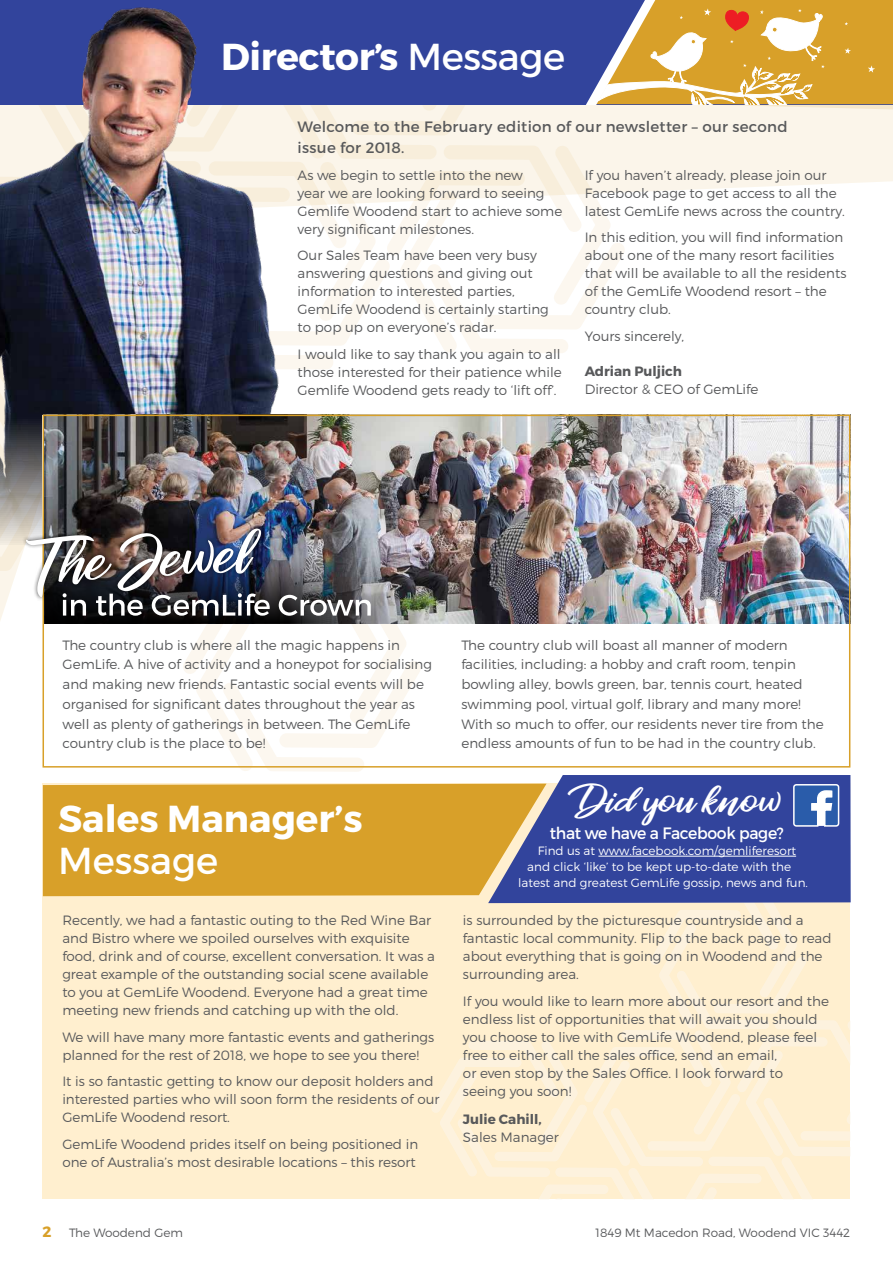
<style>
.page{position:relative;width:893px;height:1263px;background:#fff}
.page>*{position:absolute;margin:0;border:0;box-sizing:border-box;transform-origin:0 0}
.t1{font:700 37.5px "Montserrat";color:#fff}
.t2{font:37.5px "Montserrat";color:#fff}
.t3{font:30.3px "Raph Lanok Future";color:#fff;scale:1.36 1}
.t4{font:16.5px "Montserrat";letter-spacing:-.02em;color:#fff;scale:.95 1}
.t5{font:15px/21px "Montserrat";letter-spacing:.02em;color:#58595b}
.t6{font:300 13.5px/18px "Montserrat";color:#58595b}
.t7{font:700 13.5px "Montserrat";color:#58595b}
.t8{font:300 12px "Montserrat";color:#fff}
.t9{font:300 12px "Montserrat";color:#58595b}
.s1{font-weight:400}
.s2{font-weight:700;font-size:15px;color:#d8a029}
</style>
<div class="page">
<div style="left:43px;top:784px;width:807px;height:415px;background:#ffefcf"></div>
<div style="left:43px;top:784px;width:388px;height:112px;background:#d8a029"></div>
<div style="left:559px;top:775px;width:292px;height:128px;background:#32449c"></div>
<svg style="left:431px;top:782px;width:419px;height:417px"></svg>
<img style="left:0;top:0;width:893px;height:772px">
<h1 class="t1" style="left:221px;top:34px;width:346px">Director’s <span class="s1">Message</span></h1>
<p class="t5" style="left:298px;top:116px;width:491px">Welcome to the February edition of our newsletter – our second issue for 2018.</p>
<p class="t6" style="left:298px;top:166px;width:266px">As we begin to settle into the new<br>year we are looking forward to seeing Gemlife Woodend start to achieve some very significant milestones.</p>
<p class="t6" style="left:298px;top:246px;width:253px">Our Sales Team have been very busy answering questions and giving out information to interested parties, GemLife Woodend is certainly starting to pop up on everyone’s radar.</p>
<p class="t6" style="left:298px;top:345px;width:266px;text-align:justify">I would like to say thank you again to all those interested for their patience while Gemlife Woodend gets ready to ‘lift off’.</p>
<p class="t6" style="left:585px;top:166px;width:261px">If you haven’t already, please join our<br>Facebook page to get access to all the latest GemLife news across the country.</p>
<p class="t6" style="left:585px;top:228px;width:263px">In this edition, you will find information about one of the many resort facilities that will be available to all the residents of the GemLife Woodend resort – the country club.</p>
<p class="t6" style="left:585px;top:327px;width:101px">Yours sincerely,</p>
<p class="t7" style="left:585px;top:363px;width:99px">Adrian Puljich</p>
<p class="t6" style="left:585px;top:380px;width:175px">Director &amp; CEO of GemLife</p>
<p class="t6" style="left:63px;top:635px;width:371px;line-height:19.6px">The country club is where all the magic happens in GemLife. A hive of activity and a honeypot for socialising and making new friends. Fantastic social events will be organised for significant dates throughout the year as well as plenty of gatherings in between. The GemLife country club is the place to be!</p>
<p class="t6" style="left:461px;top:635px;width:364px;line-height:19.6px">The country club will boast all manner of modern facilities, including: a hobby and craft room, tenpin bowling alley, bowls green, bar, tennis court, heated swimming pool, virtual golf, library and many more!<br>With so much to offer, our residents never tire from the endless amounts of fun to be had in the country club.</p>
<h1 class="t1" style="left:58px;top:795px;width:306px">Sales Manager’s</h1>
<h1 class="t2" style="left:58px;top:837px;width:162px">Message</h1>
<p class="t6" style="left:62px;top:911px;width:374px">Recently, we had a fantastic outing to the Red Wine Bar and Bistro where we spoiled ourselves with exquisite food, drink and of course, excellent conversation. It was a great example of the outstanding social scene available to you at GemLife Woodend. Everyone had a great time meeting new friends and catching up with the old.</p>
<p class="t6" style="left:62px;top:1028px;width:373px">We will have many more fantastic events and gatherings planned for the rest of 2018, we hope to see you there!</p>
<p class="t6" style="left:62px;top:1072px;width:379px">It is so fantastic getting to know our deposit holders and interested parties who will soon form the residents of our<br>GemLife Woodend resort.</p>
<p class="t6" style="left:62px;top:1135px;width:357px">GemLife Woodend prides itself on being positioned in one of Australia’s most desirable locations – this resort</p>
<h2 class="t3" style="left:568px;top:783px;width:159px">Did you know</h2>
<p class="t4" style="left:550px;top:823px;width:248px">that we have a Facebook page?</p>
<p class="t8" style="left:538px;top:843px;width:260px">Find us at www.facebook.com/gemliferesort</p>
<p class="t8" style="left:527px;top:859px;width:265px">and click ‘like’ to be kept up-to-date with the</p>
<p class="t8" style="left:518px;top:876px;width:291px">latest and greatest GemLife gossip, news and fun.</p>
<p class="t6" style="left:463px;top:911px;width:370px">is surrounded by the picturesque countryside and a fantastic local community. Flip to the back page to read about everything that is going on in Woodend and the surrounding area.</p>
<p class="t6" style="left:463px;top:992px;width:368px">If you would like to learn more about our resort and the endless list of opportunities that will await you should you choose to live with GemLife Woodend, please feel free to either call the sales office, send an email,<br>or even stop by the Sales Office. I look forward to seeing you soon!</p>
<p class="t7" style="left:463px;top:1111px;width:80px">Julie Cahill,</p>
<p class="t6" style="left:463px;top:1128px;width:97px">Sales Manager</p>
<p class="t9" style="left:43px;top:1225px;width:142px"><span class="s2">2</span> The Woodend Gem</p>
<p class="t9" style="left:596px;top:1225px;width:256px">1849 Mt Macedon Road, Woodend VIC 3442</p>
</div>
